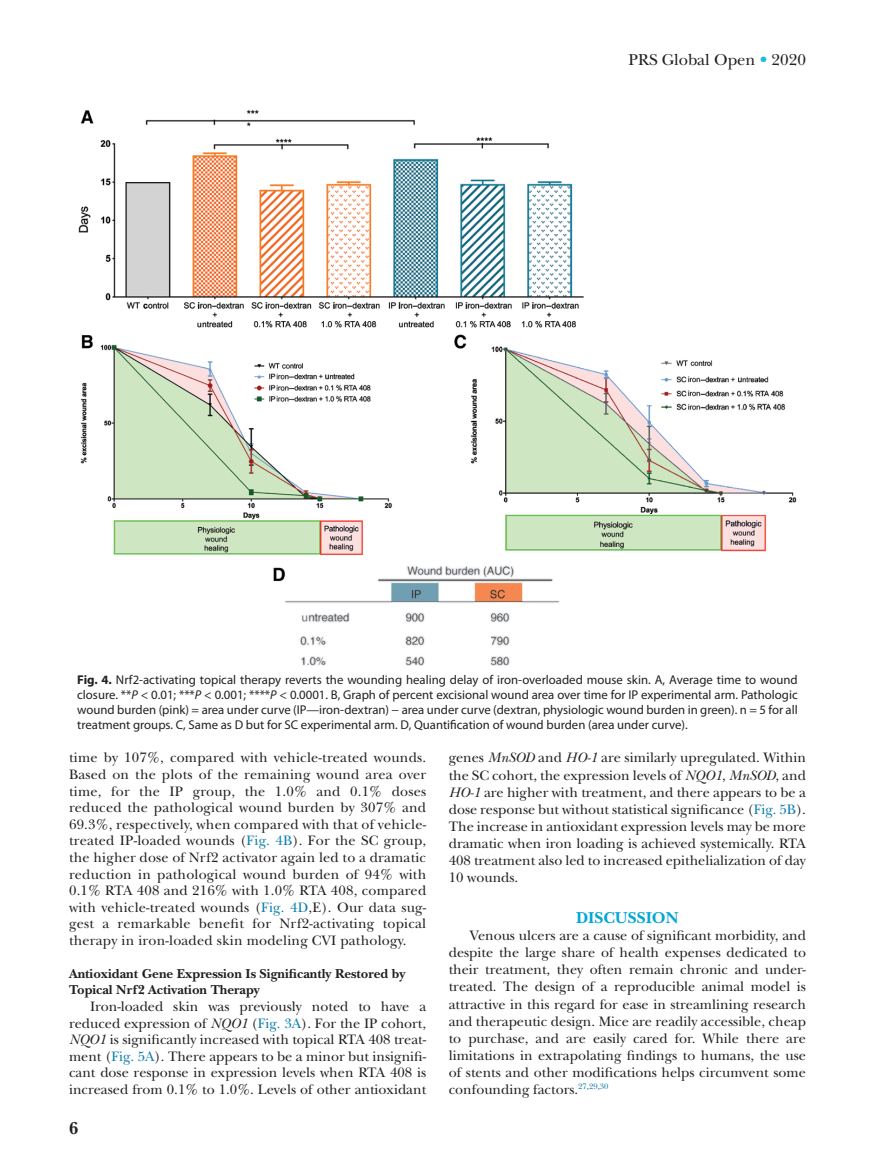
<style>
.page{position:relative;width:878px;height:1175px;background:#fff}
.page>*{position:absolute;margin:0;border:0;box-sizing:border-box;transform-origin:0 0}
.t1{font:700 18px "New Baskerville Std";color:#231f20}
.t2{font:16.5px "New Baskerville Std";color:#231f20}
.t3{font:700 16.5px "New Baskerville Std";color:#00a7d5}
.t4{font:14.25px/16.5px "New Baskerville Std";color:#231f20;text-align:justify}
.t5{font:700 13.5px/16.5px "New Baskerville Std";color:#231f20}
.t6{font:12.75px/15px "Myriad Pro";color:#231f20;text-align:justify}
.s1{color:#1cbbe0}
.s2{font-weight:700}
.s3{font-style:italic}
.s4{color:#0f7eac}
</style>
<div class="page">
<img style="left:78px;top:110px;width:719px;height:556px">
<p class="t2" style="left:628px;top:50px;width:179px">PRS Global Open <span class="s1">•</span> 2020</p>
<p class="t6" style="left:77px;top:671px;width:722px"><span class="s2">Fig. 4.</span> N rf2-activating topical therapy reverts the wounding healing delay of iron-overloaded mouse skin. A, Average time to wound closure. **<span class="s3">P</span> &lt; 0.01; ***<span class="s3">P</span> &lt; 0.001; ****<span class="s3">P</span> &lt; 0.0001. B, Graph of percent excisional wound area over time for IP experimental arm. Pathologic wound burden (pink) = area under curve (IP—iron-dextran) − area under curve (dextran, physiologic wound burden in green). n = 5 for all treatment groups. C, Same as D but for SC experimental arm. D, Quantification of wound burden (area under curve).</p>
<p class="t4" style="left:69px;top:749px;width:359px">time by 107%, compared with vehicle-treated wounds.<br>Based on the plots of the remaining wound area over time, for the IP group, the 1.0% and 0.1% doses reduced the pathological wound burden by 307% and 69.3%, respectively, when compared with that of vehicle&shy;treated IP-loaded wounds (<span class="s4">Fig. 4B</span>). For the SC group, the higher dose of Nrf2 activator again led to a dramatic reduction in pathological wound burden of 94% with 0.1% RTA 408 and 216% with 1.0% RTA 408, compared with vehicle-treated wounds (<span class="s4">Fig. 4D</span>,E). Our data sug&shy;gest a remarkable benefit for Nrf2-activating topical therapy in iron-loaded skin modeling CVI pathology.</p>
<p class="t5" style="left:69px;top:965px;width:338px">Antioxidant Gene Expression Is Significantly Restored by<br>Topical Nrf2 Activation Therapy</p>
<p class="t4" style="left:69px;top:998px;width:359px;text-indent:21px">Iron-loaded skin was previously noted to have a reduced expression of <span class="s3">NQO1</span> (<span class="s4">Fig. 3A</span>). For the IP cohort, <span class="s3">NQO1</span> is significantly increased with topical RTA 408 treat&shy;ment (<span class="s4">Fig. 5A</span>). There appears to be a minor but insignifi&shy;cant dose response in expression levels when RTA 408 is increased from 0.1% to 1.0%. Levels of other antioxidant</p>
<p class="t1" style="left:69px;top:1118px;width:11px">6</p>
<p class="t4" style="left:449px;top:749px;width:359px;line-height:17.1px">genes <span class="s3">MnSOD</span> and <span class="s3">HO-1</span> are similarly upregulated. Within the SC cohort, the expression levels of <span class="s3">NQO1</span>, <span class="s3">MnSOD</span>, and <span class="s3">HO-1</span> are higher with treatment, and there appears to be a dose response but without statistical significance (<span class="s4">Fig. 5B</span>).<br>The increase in antioxidant expression levels may be more dramatic when iron loading is achieved systemically. RTA 408 treatment also led to increased epithelialization of day 10 wounds.</p>
<p class="t3" style="left:576px;top:908px;width:104px">DISCUSSION</p>
<p class="t4" style="left:448px;top:927px;width:359px;line-height:17.1px;text-indent:21px">Venous ulcers are a cause of significant morbidity, and despite the large share of health expenses dedicated to their treatment, they often remain chronic and under&shy;treated. The design of a reproducible animal model is attractive in this regard for ease in streamlining research and therapeutic design. Mice are readily accessible, cheap to purchase, and are easily cared for. While there are limitations in extrapolating findings to humans, the use of stents and other modifications helps circumvent some confounding factors.<sup>27</sup><sup>,</sup><sup>29</sup><sup>,</sup><sup>30</sup></p>
</div>
